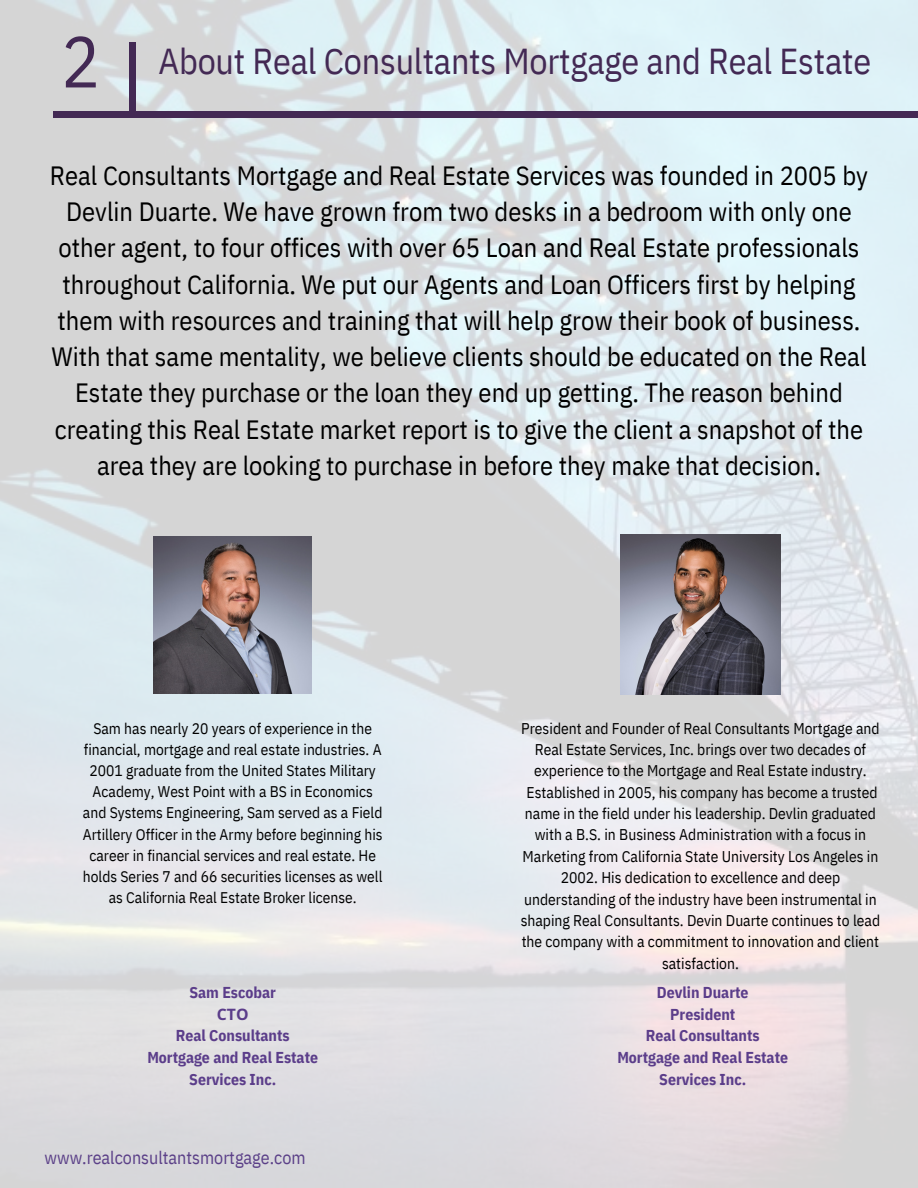
<style>
.page{position:relative;width:918px;height:1188px;background:#fff}
.page>*{position:absolute;margin:0;border:0;box-sizing:border-box;transform-origin:0 0}
.t1{font:72px "IBM Plex Sans Cond";color:#432954}
.t2{font:36px "IBM Plex Sans Cond";letter-spacing:-.005em;color:#432954}
.t3{font:26.4px/36.3px "IBM Plex Sans Cond";color:#000;text-align:center}
.t4{font:18px "IBM Plex Sans Cond";color:#5b4088}
.t5{font:700 15.75px "IBM Plex Sans Cond";color:#5b3d8a}
.t6{font:700 15.75px "Noto Sans";color:#5b3d8a}
.t7{font:15.6px/21.3px "IBM Plex Sans Cond";color:#000;text-align:center}
.t8{font:15.45px/21.1px "IBM Plex Sans Cond";color:#000;text-align:center}
</style>
<div class="page">
<img style="left:0;top:0;width:918px;height:1188px">
<div style="left:54px;top:112px;width:864px;height:6px;background:#432954"></div>
<div style="left:130px;top:42px;width:6px;height:72px;background:#432954"></div>
<img style="left:621px;top:534px;width:160px;height:160px">
<img style="left:154px;top:536px;width:157px;height:158px">
<p class="t1" style="left:61px;top:14px;width:40px">2</p>
<p class="t2" style="left:158px;top:38px;width:714px">About Real Consultants Mortgage and Real Estate</p>
<p class="t3" style="left:50px;top:157px;width:820px">Real Consultants Mortgage and Real Estate Services was founded in 2005 by Devlin Duarte. We have grown from two desks in a bedroom with only one other agent, to four offices with over 65 Loan and Real Estate professionals throughout California. We put our Agents and Loan Officers first by helping them with resources and training that will help grow their book of business.<br>With that same mentality, we believe clients should be educated on the Real Estate they purchase or the loan they end up getting. The reason behind creating this Real Estate market report is to give the client a snapshot of the area they are looking to purchase in before they make that decision.</p>
<p class="t8" style="left:83px;top:717px;width:301px">Sam has nearly 20 years of experience in the financial, mortgage and real estate industries. A 2001 graduate from the United States Military Academy, West Point with a BS in Economics and Systems Engineering, Sam served as a Field Artillery Officer in the Army before beginning his career in financial services and real estate. He holds Series 7 and 66 securities licenses as well as California Real Estate Broker license.</p>
<p class="t5" style="left:189px;top:982px;width:88px">Sam Escobar</p>
<p class="t6" style="left:217px;top:1003px;width:33px">СТО</p>
<p class="t5" style="left:176px;top:1025px;width:115px">Real Consultants</p>
<p class="t5" style="left:147px;top:1047px;width:172px">Mortgage and Real Estate</p>
<p class="t5" style="left:189px;top:1069px;width:88px">Services Inc.</p>
<p class="t4" style="left:45px;top:1145px;width:263px">www.realconsultantsmortgage.com</p>
<p class="t7" style="left:521px;top:717px;width:360px">President and Founder of Real Consultants Mortgage and Real Estate Services, Inc. brings over two decades of experience to the Mortgage and Real Estate industry.<br>Established in 2005, his company has become a trusted name in the field under his leadership. Devlin graduated with a B.S. in Business Administration with a focus in Marketing from California State University Los Angeles in</p>
<p class="t7" style="left:521px;top:867px;width:361px">2002. His dedication to excellence and deep understanding of the industry have been instrumental in shaping Real Consultants. Devin Duarte continues to lead the company with a commitment to innovation and client satisfaction.</p>
<p class="t5" style="left:657px;top:982px;width:93px">Devlin Duarte</p>
<p class="t5" style="left:670px;top:1004px;width:67px">President</p>
<p class="t5" style="left:646px;top:1025px;width:115px">Real Consultants</p>
<p class="t5" style="left:617px;top:1047px;width:172px">Mortgage and Real Estate</p>
<p class="t5" style="left:659px;top:1069px;width:88px">Services Inc.</p>
</div>
